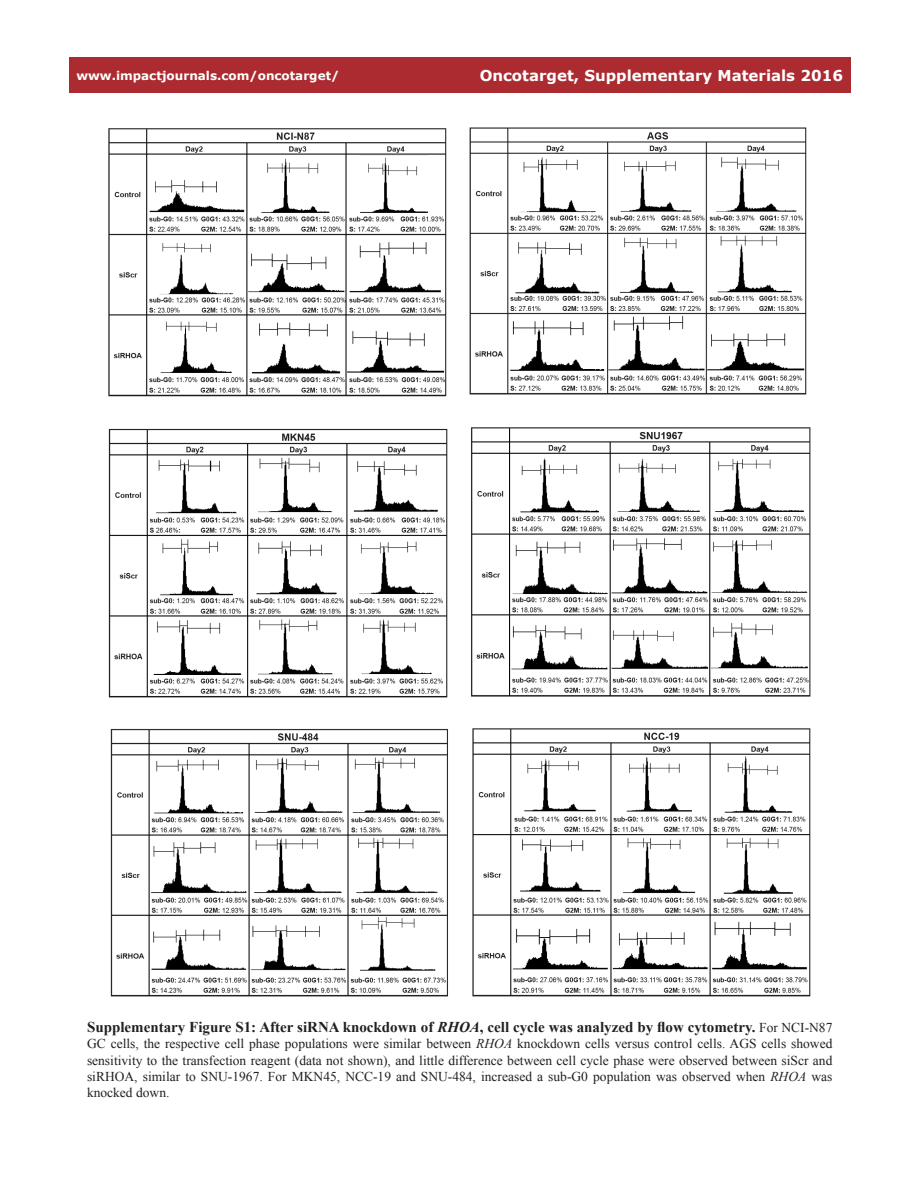
<style>
.page{position:relative;width:918px;height:1188px;background:#fff}
.page>*{position:absolute;margin:0;border:0;box-sizing:border-box;transform-origin:0 0}
.figuretext{font:700 15px "Times New Roman";color:#231f20}
.t1{font:700 15px "Verdana";color:#fff}
.figuretext-2{font:13.5px/16.2px "Times New Roman";color:#231f20;text-align:justify}
.t2{font:700 12px "Verdana";color:#fff}
.s1{font-style:italic}
.s2{font-weight:400;font-size:13.5px}
</style>
<div class="page">
<div style="left:69px;top:57px;width:781px;height:36px;background:#ac2b31"></div>
<img style="left:108px;top:127px;width:703px;height:870px">
<p class="t2" style="left:76px;top:67px;width:264px">www.impactjournals.com/oncotarget/</p>
<p class="t1" style="left:480px;top:65px;width:365px">Oncotarget, Supplementary Materials 2016</p>
<p class="figuretext" style="left:87px;top:1017px;width:747px">Supplementary Figure S1: After siRNA knockdown of <span class="s1">RHOA</span>, cell cycle was analyzed by flow cytometry. <span class="s2">For NCI-N87</span></p>
<p class="figuretext-2" style="left:87px;top:1036px;width:747px">GC cells, the respective cell phase populations were similar between <span class="s1">RHOA</span> knockdown cells versus control cells. AGS cells showed sensitivity to the transfection reagent (data not shown), and little difference between cell cycle phase were observed between siScr and siRHOA, similar to SNU-1967. For MKN45, NCC-19 and SNU-484, increased a sub-G0 population was observed when <span class="s1">RHOA</span> was knocked down.</p>
</div>
